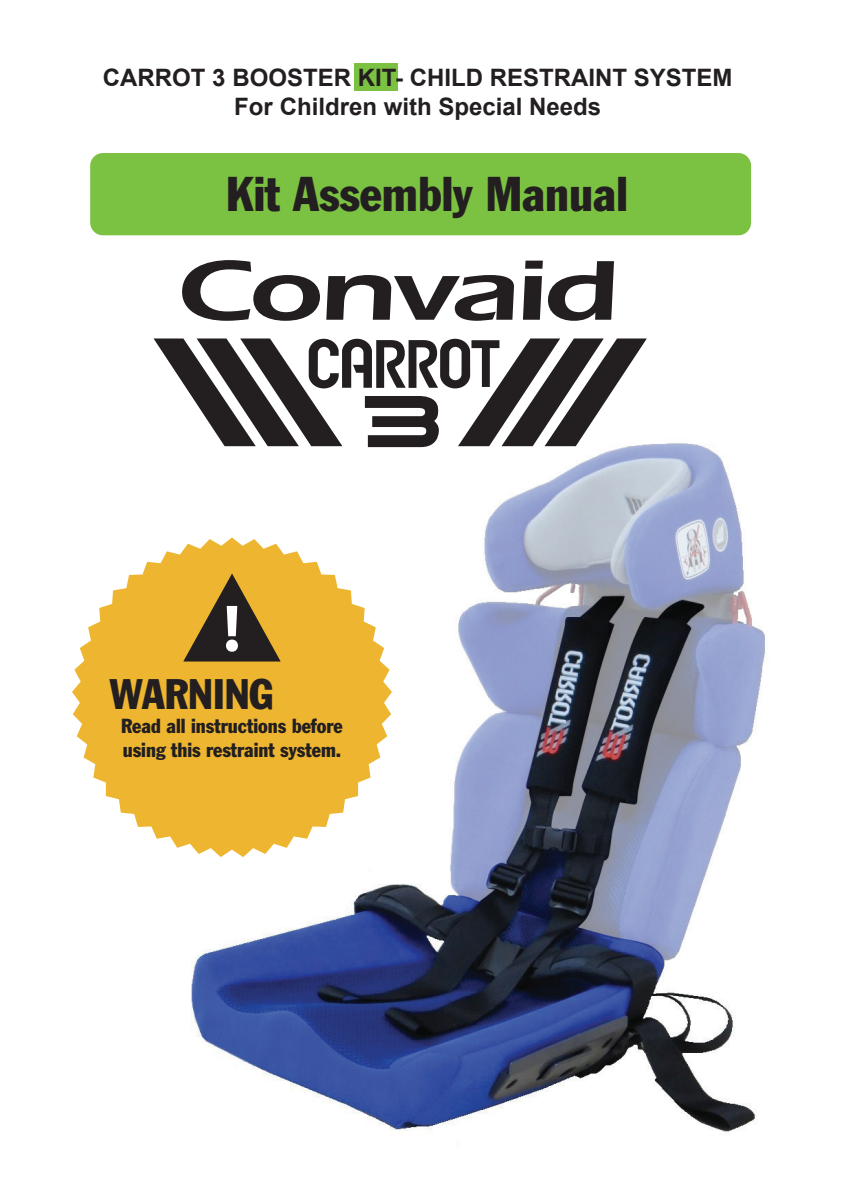
<style>
.page{position:relative;width:842px;height:1191px;background:#fff}
.page>*{position:absolute;margin:0;border:0;box-sizing:border-box;transform-origin:0 0}
.t1{font:700 66.8px "Myriad Pro";color:#fff}
.t2{font:condensed 48px "Franklin Gothic";color:#231f20}
.t3{font:condensed 42px "Franklin Gothic";color:#231f20}
.t4{font:700 24px/28.8px "Arial";color:#231f20;text-align:center}
.t5{font:condensed 20px/24px "Franklin Gothic";color:#231f20}
</style>
<div class="page">
<div style="left:354px;top:63px;width:43px;height:27px;background:#7bc142"></div>
<img style="left:191px;top:443px;width:574px;height:700px">
<svg style="left:182px;top:260px;width:138px;height:61px"></svg>
<svg style="left:523px;top:261px;width:91px;height:60px"></svg>
<svg style="left:326px;top:275px;width:188px;height:46px"></svg>
<svg style="left:153px;top:338px;width:494px;height:109px"></svg>
<div style="left:90px;top:153px;width:661px;height:82px;background:#7bc142;border-radius:13px"></div>
<svg style="left:72px;top:537px;width:320px;height:320px;fill:#eeb630"></svg>
<svg style="left:183px;top:573px;width:98px;height:88px"></svg>
<p class="t4" style="left:103px;top:64px;width:631px">CARROT 3 BOOSTER KIT- CHILD RESTRAINT SYSTEM<br>For Children with Special Needs</p>
<h2 class="t2" style="left:226px;top:165px;width:403px">Kit Assembly Manual</h2>
<h1 class="t1" style="left:223px;top:591px;width:19px">!</h1>
<h3 class="t3" style="left:109px;top:668px;width:166px">WARNING</h3>
<p class="t5" style="left:121px;top:714px;width:223px">Read all instructions before using this restraint system.</p>
</div>
